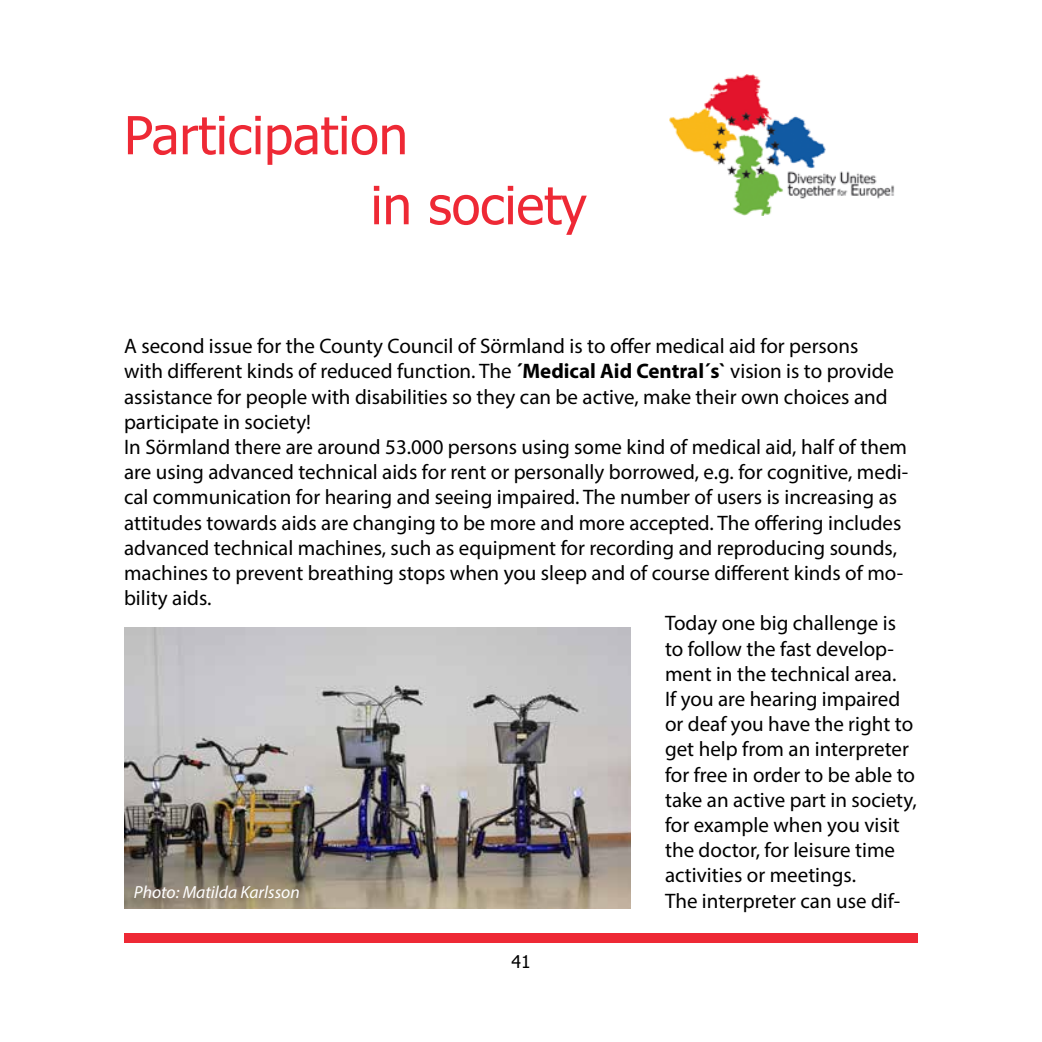
<style>
.page{position:relative;width:1042px;height:1042px;background:#fff}
.page>*{position:absolute;margin:0;border:0;box-sizing:border-box;transform-origin:0 0}
.t1{font:52.5px/70px "Tahoma";color:#ee2935}
.t2{font:21px "Myriad Pro";color:#000}
.t3{font:italic 17.5px "Myriad Pro";color:#fff}
.t4{font:17.5px "Tahoma";color:#000}
.s1{font-weight:700}
</style>
<div class="page">
<img style="left:669px;top:74px;width:226px;height:142px">
<div style="left:124px;top:933px;width:794px;height:10px;background:#ee2935"></div>
<img style="left:124px;top:628px;width:506px;height:280px">
<h1 class="t1" style="left:371px;top:98px;width:218px;text-indent:-246px">Participation<br>in society</h1>
<p class="t2" style="left:124px;top:333px;width:736px">A second issue for the County Council of Sörmland is to offer medical aid for persons</p>
<p class="t2" style="left:124px;top:358px;width:771px">with different kinds of reduced function. The <span class="s1">´Medical Aid Central´s`</span> vision is to provide</p>
<p class="t2" style="left:124px;top:383px;width:765px">assistance for people with disabilities so they can be active, make their own choices and</p>
<p class="t2" style="left:124px;top:409px;width:188px">participate in society!</p>
<p class="t2" style="left:124px;top:434px;width:784px">In Sörmland there are around 53.000 persons using some kind of medical aid, half of them</p>
<p class="t2" style="left:124px;top:459px;width:786px">are using advanced technical aids for rent or personally borrowed, e.g. for cognitive, medi-</p>
<p class="t2" style="left:124px;top:484px;width:775px">cal communication for hearing and seeing impaired. The number of users is increasing as</p>
<p class="t2" style="left:124px;top:509px;width:779px">attitudes towards aids are changing to be more and more accepted. The offering includes</p>
<p class="t2" style="left:124px;top:535px;width:774px">advanced technical machines, such as equipment for recording and reproducing sounds,</p>
<p class="t2" style="left:124px;top:560px;width:780px">machines to prevent breathing stops when you sleep and of course different kinds of mo-</p>
<p class="t2" style="left:124px;top:585px;width:89px">bility aids.</p>
<p class="t2" style="left:665px;top:610px;width:233px">Today one big challenge is</p>
<p class="t2" style="left:665px;top:635px;width:230px">to follow the fast develop-</p>
<p class="t2" style="left:665px;top:661px;width:233px">ment in the technical area.</p>
<p class="t2" style="left:665px;top:686px;width:237px">If you are hearing impaired</p>
<p class="t2" style="left:665px;top:711px;width:250px">or deaf you have the right to</p>
<p class="t2" style="left:665px;top:736px;width:245px">get help from an interpreter</p>
<p class="t2" style="left:665px;top:761px;width:251px">for free in order to be able to</p>
<p class="t2" style="left:665px;top:787px;width:253px">take an active part in society,</p>
<p class="t2" style="left:665px;top:812px;width:236px">for example when you visit</p>
<p class="t2" style="left:665px;top:837px;width:232px">the doctor, for leisure time</p>
<p class="t2" style="left:665px;top:862px;width:192px">activities or meetings.</p>
<p class="t2" style="left:665px;top:887px;width:237px">The interpreter can use dif-</p>
<p class="t3" style="left:134px;top:881px;width:167px">Photo: Matilda Karlsson</p>
<p class="t4" style="left:511px;top:950px;width:21px">41</p>
</div>
